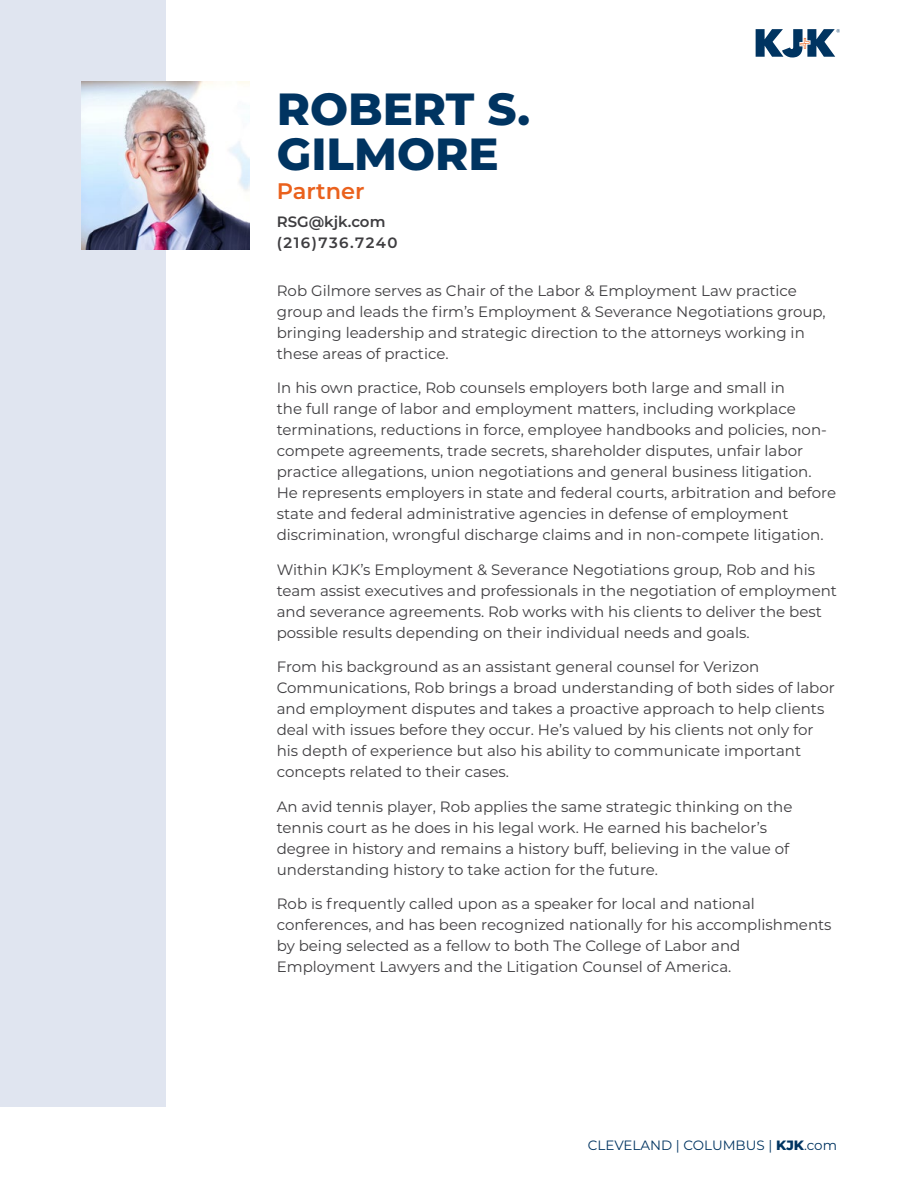
<style>
.page{position:relative;width:918px;height:1188px;background:#fff}
.page>*{position:absolute;margin:0;border:0;box-sizing:border-box;transform-origin:0 0}
.t1{font:800 45px/45px "Montserrat";color:#003461}
.t2{font:600 22.5px "Montserrat";color:#ea611d}
.t3{font:15px/21px "Montserrat";color:#3e3d40}
.t4{font:600 15px/21px "Montserrat";letter-spacing:.085em;color:#3e3d40}
.t5{font:13.5px "Montserrat";color:#003461}
.s1{font-weight:800}
</style>
<div class="page">
<div style="left:0;top:0;width:165px;height:1107px;background:#e0e5f0"></div>
<svg style="left:756px;top:29px;width:84px;height:29px"></svg>
<img style="left:81px;top:81px;width:169px;height:169px">
<h1 class="t1" style="left:277px;top:84px;width:255px">ROBERT S.<br>GILMORE</h1>
<h2 class="t2" style="left:277px;top:175px;width:89px">Partner</h2>
<p class="t4" style="left:277px;top:210px;width:122px">RSG@kjk.com (216)736.7240</p>
<p class="t3" style="left:277px;top:279px;width:551px">Rob Gilmore serves as Chair of the Labor &amp; Employment Law practice group and leads the firm’s Employment &amp; Severance Negotiations group, bringing leadership and strategic direction to the attorneys working in these areas of practice.</p>
<p class="t3" style="left:277px;top:377px;width:561px">In his own practice, Rob counsels employers both large and small in<br>the full range of labor and employment matters, including workplace terminations, reductions in force, employee handbooks and policies, non&shy;compete agreements, trade secrets, shareholder disputes, unfair labor practice allegations, union negotiations and general business litigation.<br>He represents employers in state and federal courts, arbitration and before state and federal administrative agencies in defense of employment discrimination, wrongful discharge claims and in non-compete litigation.</p>
<p class="t3" style="left:277px;top:558px;width:562px">Within KJK’s Employment &amp; Severance Negotiations group, Rob and his team assist executives and professionals in the negotiation of employment and severance agreements. Rob works with his clients to deliver the best possible results depending on their individual needs and goals.</p>
<p class="t3" style="left:277px;top:656px;width:560px">From his background as an assistant general counsel for Verizon Communications, Rob brings a broad understanding of both sides of labor and employment disputes and takes a proactive approach to help clients deal with issues before they occur. He’s valued by his clients not only for his depth of experience but also his ability to communicate important concepts related to their cases.</p>
<p class="t3" style="left:277px;top:795px;width:517px">An avid tennis player, Rob applies the same strategic thinking on the tennis court as he does in his legal work. He earned his bachelor’s degree in history and remains a history buff, believing in the value of understanding history to take action for the future.</p>
<p class="t3" style="left:277px;top:893px;width:556px">Rob is frequently called upon as a speaker for local and national conferences, and has been recognized nationally for his accomplishments by being selected as a fellow to both The College of Labor and Employment Lawyers and the Litigation Counsel of America.</p>
<p class="t5" style="left:588px;top:1135px;width:251px">CLEVELAND | COLUMBUS | <span class="s1">KJK</span>.com</p>
</div>
